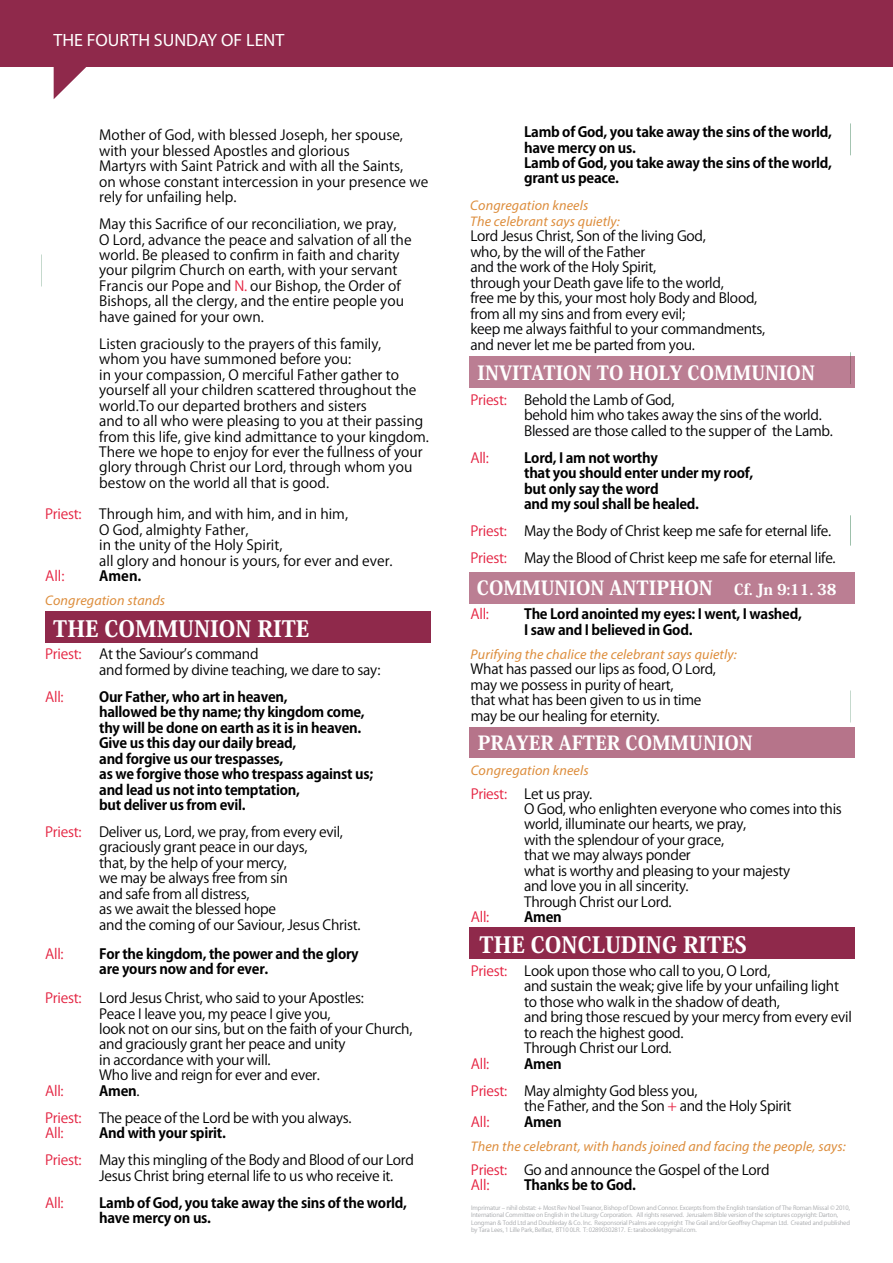
<style>
.page{position:relative;width:893px;height:1263px;background:#fff}
.page>*{position:absolute;margin:0;border:0;box-sizing:border-box;transform-origin:0 0}
.t1{font:800 22.35px "Koz Min Pro";color:#fff}
.t2{font:800 22.2px "Koz Min Pro";color:#fff}
.t3{font:800 19.35px "Koz Min Pro";color:#fff}
.t4{font:800 19.2px "Koz Min Pro";color:#fff}
.t5{font:17.85px "Myriad Pro";color:#fff}
.t6{font:13.95px/15.5px "Koz Go Pro";letter-spacing:-.02em;color:#000}
.t7{font:13.95px/15.5px "Koz Go Pro";color:#000}
.t8{font:700 13.95px/15.5px "Koz Go Pro";letter-spacing:-.02em;color:#000}
.t9{font:13.95px/15.5px "Koz Go Pro";letter-spacing:-.02em;color:#000002}
.t10{font:italic 13.95px/15.5px "Myriad Pro";letter-spacing:.01em;color:#dd8d3c}
.t11{font:13.95px "Koz Go Pro";letter-spacing:-.02em;color:#e32240}
.t12{font:13.95px "Koz Go Pro";letter-spacing:-.02em;color:#e42240}
.t13{font:13.95px "Koz Go Pro";letter-spacing:-.02em;color:#e52140}
.t14{font:13.95px "Koz Go Pro";color:#e32241}
.t15{font:6px/7.5px "Koz Go Pro";letter-spacing:-.02em;color:#a7a9ac}
.s1{color:#e42240}
.s2{font-weight:400}
.s3{color:#e32241}
.s4{font-size:15px}
.s5{color:#e52140}
.s6{font-weight:700}
</style>
<div class="page">
<div style="left:469px;top:572px;width:386px;height:32px;background:#bb7e93"></div>
<div style="left:46px;top:611px;width:385px;height:32px;background:#8f294b"></div>
<div style="left:469px;top:356px;width:386px;height:31px;background:#bb7e93"></div>
<div style="left:469px;top:728px;width:386px;height:30px;background:#b6748a"></div>
<div style="left:0;top:0;width:893px;height:67px;background:#8f294b"></div>
<svg style="left:54px;top:67px;width:32px;height:32px"></svg>
<div style="left:470px;top:927px;width:385px;height:32px;background:#8f294b"></div>
<p class="t5" style="left:53px;top:29px;width:232px">THE FOURTH SUNDAY OF LENT</p>
<p class="t7" style="left:99px;top:128px;width:331px">Mother of God, with blessed Joseph, her spouse, with your blessed Apostles and glorious<br>Martyrs with Saint Patrick and with all the Saints,<br>on whose constant intercession in your presence we rely for unfailing help.</p>
<p class="t7" style="left:99px;top:217px;width:314px">May this Sacrifice of our reconciliation, we pray,<br>O Lord, advance the peace and salvation of all the world. Be pleased to confirm in faith and charity your pilgrim Church on earth, with your servant Francis our Pope and <span class="s1">N.</span> our Bishop, the Order of Bishops, all the clergy, and the entire people you have gained for your own.</p>
<p class="t7" style="left:99px;top:336px;width:331px">Listen graciously to the prayers of this family,<br>whom you have summoned before you:<br>in your compassion, O merciful Father gather to yourself all your children scattered throughout the world.To our departed brothers and sisters<br>and to all who were pleasing to you at their passing from this life, give kind admittance to your kingdom.<br>There we hope to enjoy for ever the fullness of your glory through Christ our Lord, through whom you bestow on the world all that is good.</p>
<p class="t12" style="left:45px;top:505px;width:38px">Priest:</p>
<p class="t7" style="left:99px;top:506px;width:295px">Through him, and with him, and in him,<br>O God, almighty Father,<br>in the unity of the Holy Spirit,<br>all glory and honour is yours, for ever and ever.</p>
<p class="t13" style="left:45px;top:567px;width:21px">All:</p>
<p class="t8" style="left:99px;top:569px;width:44px">Amen.</p>
<p class="t10" style="left:45px;top:593px;width:121px">Congregation stands</p>
<p class="t12" style="left:45px;top:645px;width:38px">Priest:</p>
<p class="t6" style="left:99px;top:647px;width:283px">At the Saviourʼs command<br>and formed by divine teaching, we dare to say:</p>
<p class="t12" style="left:45px;top:688px;width:20px">All:</p>
<p class="t8" style="left:99px;top:690px;width:275px">Our Father, who art in heaven,<br>hallowed be thy name; thy kingdom come, thy will be done on earth as it is in heaven.<br>Give us this day our daily bread,<br>and forgive us our trespasses,<br>as we forgive those who trespass against us; and lead us not into temptation,<br>but deliver us from evil.</p>
<p class="t12" style="left:45px;top:823px;width:38px">Priest:</p>
<p class="t6" style="left:99px;top:824px;width:263px">Deliver us, Lord, we pray, from every evil, graciously grant peace in our days,<br>that, by the help of your mercy,<br>we may be always free from sin<br>and safe from all distress,<br>as we await the blessed hope<br>and the coming of our Saviour, Jesus Christ.</p>
<p class="t12" style="left:45px;top:944px;width:20px">All:</p>
<p class="t8" style="left:99px;top:947px;width:261px">For the kingdom, the power and the glory are yours now and for ever.</p>
<p class="t11" style="left:45px;top:989px;width:38px">Priest:</p>
<p class="t6" style="left:99px;top:990px;width:315px">Lord Jesus Christ, who said to your Apostles:<br>Peace I leave you, my peace I give you,<br>look not on our sins, but on the faith of your Church, and graciously grant her peace and unity<br>in accordance with your will.<br>Who live and reign for ever and ever.</p>
<p class="t11" style="left:45px;top:1081px;width:20px">All:</p>
<p class="t8" style="left:99px;top:1084px;width:42px">Amen<span class="s2">.</span></p>
<p class="t11" style="left:45px;top:1108px;width:38px">Priest:</p>
<p class="t6" style="left:99px;top:1110px;width:254px">The peace of the Lord be with you always.</p>
<p class="t11" style="left:45px;top:1124px;width:20px">All:</p>
<p class="t8" style="left:99px;top:1126px;width:128px">And with your spirit.</p>
<p class="t11" style="left:45px;top:1151px;width:38px">Priest:</p>
<p class="t6" style="left:99px;top:1153px;width:316px">May this mingling of the Body and Blood of our Lord<br>Jesus Christ bring eternal life to us who receive it.</p>
<p class="t11" style="left:45px;top:1193px;width:20px">All:</p>
<p class="t8" style="left:99px;top:1196px;width:309px">Lamb of God, you take away the sins of the world, have mercy on us.</p>
<h1 class="t1" style="left:53px;top:612px;width:258px">THE COMMUNION RITE</h1>
<p class="t8" style="left:524px;top:125px;width:309px">Lamb of God, you take away the sins of the world, have mercy on us.<br>Lamb of God, you take away the sins of the world, grant us peace.</p>
<p class="t10" style="left:470px;top:198px;width:151px">Congregation kneels<br>The celebrant says quietly:</p>
<p class="t9" style="left:470px;top:229px;width:296px">Lord Jesus Christ, Son of the living God,<br>who, by the will of the Father<br>and the work of the Holy Spirit,<br>through your Death gave life to the world,<br>free me by this, your most holy Body and Blood, from all my sins and from every evil;<br>keep me always faithful to your commandments, and never let me be parted from you.</p>
<h3 class="t3" style="left:478px;top:358px;width:339px">INVITATION TO HOLY COMMUNION</h3>
<p class="t9" style="left:524px;top:392px;width:310px;text-indent:-54px"><span class="s3">Priest:</span> Behold the Lamb of God,<br>behold him who takes away the sins of the world.<br>Blessed are those called to the supper of the Lamb.</p>
<p class="t14" style="left:470px;top:449px;width:20px">All:</p>
<p class="t8" style="left:524px;top:451px;width:231px">Lord, I am not worthy<br>that you should enter under my roof, but only say the word<br>and my soul shall be healed.</p>
<p class="t6" style="left:471px;top:518px;width:367px;line-height:27px"><span class="s3">Priest:</span> May the Body of Christ keep me safe for eternal life.<br><span class="s3">Priest:</span> May the Blood of Christ keep me safe for eternal life.</p>
<h3 class="t4" style="left:477px;top:574px;width:361px">COMMUNION ANTIPHON <span class="s4">Cf. Jn 9:11. 38</span></h3>
<p class="t13" style="left:471px;top:605px;width:20px">All:</p>
<p class="t8" style="left:524px;top:607px;width:279px">The Lord anointed my eyes: I went, I washed,<br>I saw and I believed in God.</p>
<p class="t10" style="left:471px;top:646px;width:268px">Purifying the chalice the celebrant says quietly:</p>
<p class="t6" style="left:471px;top:662px;width:247px">What has passed our lips as food, O Lord, may we possess in purity of heart,<br>that what has been given to us in time may be our healing for eternity.</p>
<h3 class="t4" style="left:478px;top:729px;width:277px">PRAYER AFTER COMMUNION</h3>
<p class="t10" style="left:471px;top:762px;width:119px">Congregation kneels</p>
<p class="t6" style="left:524px;top:786px;width:319px;text-indent:-53px"><span class="s5">Priest:</span> Let us pray.<br>O God, who enlighten everyone who comes into this world, illuminate our hearts, we pray,<br>with the splendour of your grace,<br>that we may always ponder<br>what is worthy and pleasing to your majesty<br>and love you in all sincerity.<br>Through Christ our Lord.</p>
<p class="t13" style="left:471px;top:908px;width:20px">All:</p>
<p class="t8" style="left:524px;top:910px;width:39px">Amen</p>
<h2 class="t2" style="left:479px;top:928px;width:269px">THE CONCLUDING RITES</h2>
<p class="t6" style="left:524px;top:963px;width:329px;text-indent:-53px"><span class="s5">Priest:</span> Look upon those who call to you, O Lord,<br>and sustain the weak; give life by your unfailing light to those who walk in the shadow of death,<br>and bring those rescued by your mercy from every evil to reach the highest good.<br>Through Christ our Lord.</p>
<p class="t13" style="left:471px;top:1054px;width:20px">All:</p>
<p class="t6" style="left:471px;top:1050px;width:228px;line-height:27px;text-indent:53px"><span class="s6">Amen<br></span><span class="s5">Priest:</span> May almighty God bless you,</p>
<p class="t6" style="left:524px;top:1099px;width:269px">the Father, and the Son <span class="s5">+</span> and the Holy Spirit</p>
<p class="t13" style="left:471px;top:1112px;width:20px">All:</p>
<p class="t8" style="left:524px;top:1115px;width:39px">Amen</p>
<p class="t10" style="left:471px;top:1138px;width:376px">Then the celebrant, with hands joined and facing the people, says:</p>
<p class="t6" style="left:471px;top:1162px;width:300px"><span class="s5">Priest:</span> Go and announce the Gospel of the Lord<br><span class="s5">All:</span></p>
<p class="t8" style="left:524px;top:1178px;width:113px">Thanks be to God.</p>
<p class="t15" style="left:471px;top:1204px;width:380px">Imprimatur ‒ nihil obstat: + Most Rev Noel Treanor, Bishop of Down and Connor. Excerpts from the English translation of The Roman Missal © 2010, International Committee on English in the Liturgy Corporation. All rights reserved. Jerusalem Bible version of the scriptures copyright: Darton, Longman &amp; Todd Ltd and Doubleday &amp; Co. Inc. Responsorial Psalms are copyright The Grail and/or Geoffrey Chapman Ltd. Created and published by Tara Lees, 1 Lille Park, Belfast, BT10 0LR. T: 02890302817. E: tarabooklet@gmail.com.</p>
</div>
